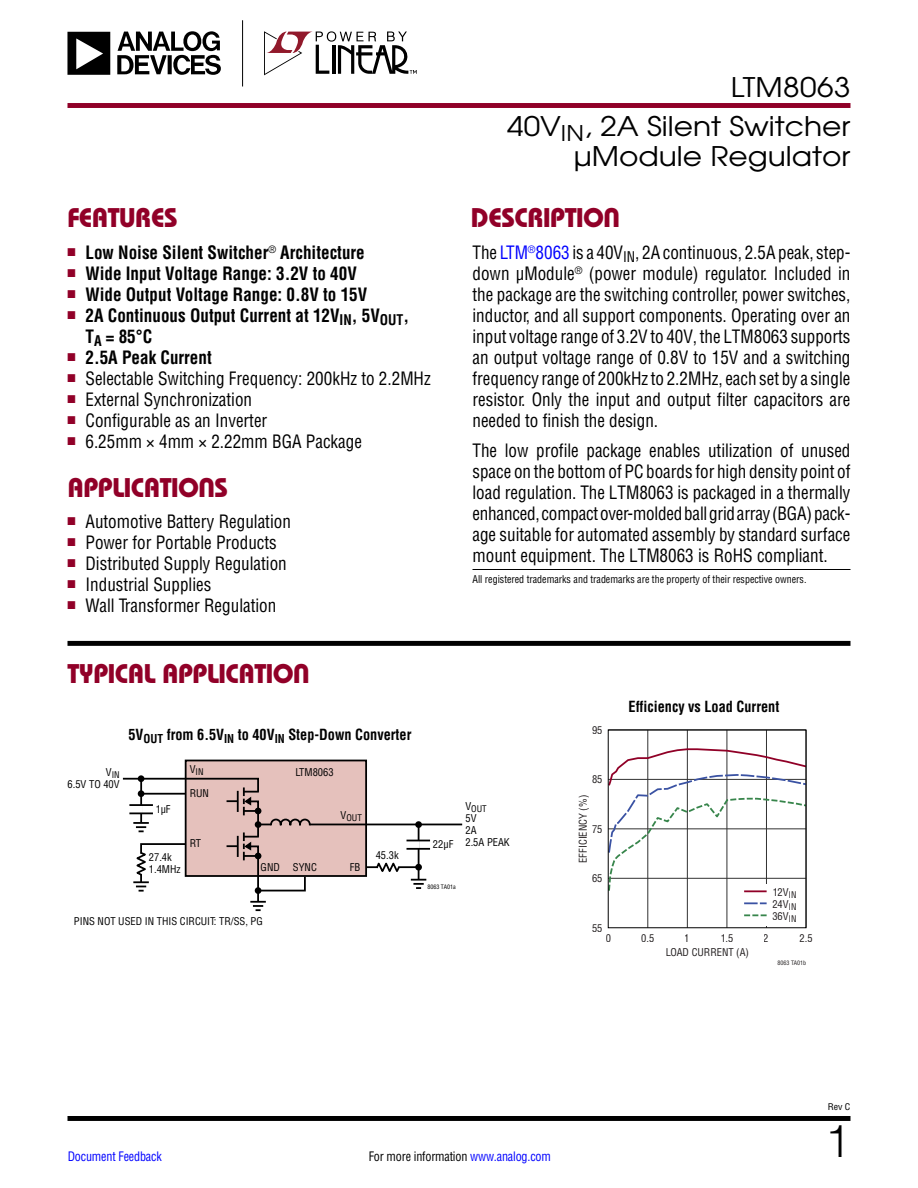
<style>
.page{position:relative;width:918px;height:1188px;background:#fff}
.page>*{position:absolute;margin:0;border:0;box-sizing:border-box;transform-origin:0 0}
.t1{font:300 45px "Helvetica";color:#000}
.t2{font:27px "Linear Bauhaus";letter-spacing:-.02em;color:#910028}
.t3{font:27px/30px "Avant Garde";color:#000;text-align:right;scale:1.1 1}
.t4{font:18px/21px "Linear Helv Cond";color:#000;text-align:justify;scale:.95 1}
.t5{font:700 18px/21px "Linear Helv Cond";color:#000;scale:.95 1}
.t6{font:700 15px "Linear Helv Cond";color:#000;scale:.95 1}
.t7{font:12.75px "Linear Helv Cond";letter-spacing:-.015em;color:#000;scale:.95 1}
.t8{font:12.75px "Linear Helv Cond";letter-spacing:-.015em;color:#00f;scale:.95 1}
.t9{font:10.5px/12px "Linear Helv Cond";color:#000}
.t10{font:10.5px "Linear Helv Cond";color:#000;scale:.95 1}
.t11{font:10.5px/12px "Linear Helv Cond";color:#231f20;text-align:justify}
.t12{font:9px "Linear Helv Cond";color:#000}
.t13{font:9px "Linear Helv Cond";color:#000;scale:1.1 1}
.t14{font:6px "Linear Helv Cond";color:#000}
.t15{font:6px "Linear Helv Cond";color:#231f20}
.s1{color:#00f}
</style>
<div class="page">
<div style="left:68px;top:1116px;width:782px;height:5px;background:#000"></div>
<div style="left:68px;top:103px;width:782px;height:5px;background:#900028"></div>
<hr style="left:242px;top:20px;width:1px;height:66px;background:#000">
<svg style="left:264px;top:31px;width:153px;height:44px"></svg>
<svg style="left:68px;top:31px;width:153px;height:44px"></svg>
<div style="left:68px;top:641px;width:782px;height:5px;background:#000"></div>
<hr style="left:472px;top:569px;width:378px;height:1px;background:#000">
<hr style="left:359px;top:866px;width:60px;height:2px;background:#000">
<div style="left:186px;top:760px;width:180px;height:116px;background:#e5c1bc"></div>
<div style="left:185px;top:760px;width:182px;height:117px;border:2px solid #000"></div>
<hr style="left:418px;top:825px;width:1px;height:59px;background:#000">
<div style="left:415px;top:821px;width:7px;height:7px;background:#000;border-radius:50%"></div>
<div style="left:415px;top:864px;width:7px;height:7px;background:#000;border-radius:50%"></div>
<svg style="left:407px;top:840px;width:23px;height:8px"></svg>
<hr style="left:407px;top:848px;width:23px;height:2px;background:#000">
<hr style="left:258px;top:824px;width:204px;height:1px;background:#000">
<div style="left:138px;top:775px;width:6px;height:7px;background:#000;border-radius:50%"></div>
<svg style="left:376px;top:863px;width:24px;height:9px"></svg>
<svg style="left:411px;top:879px;width:15px;height:10px"></svg>
<svg style="left:122px;top:777px;width:189px;height:134px"></svg>
<hr style="left:648px;top:730px;width:1px;height:198px;background:#323232">
<hr style="left:687px;top:730px;width:1px;height:198px;background:#323232">
<hr style="left:727px;top:730px;width:1px;height:198px;background:#323232">
<hr style="left:766px;top:730px;width:1px;height:198px;background:#323232">
<hr style="left:806px;top:730px;width:1px;height:198px;background:#323232">
<div style="left:740px;top:884px;width:62px;height:42px;background:#fff"></div>
<svg style="left:744px;top:902px;width:23px;height:2px"></svg>
<svg style="left:744px;top:914px;width:23px;height:2px"></svg>
<svg style="left:610px;top:747px;width:194px;height:146px"></svg>
<h2 class="t3" style="left:731px;top:72px;width:110px">LTM8063</h2>
<h2 class="t2" style="left:68px;top:201px;width:112px">FEATURES</h2>
<p class="t5" style="left:67px;top:241px;width:314px"><sup>■</sup> Low Noise Silent Switcher<sup>®</sup> Architecture</p>
<p class="t5" style="left:67px;top:262px;width:306px"><sup>■</sup> Wide Input Voltage Range: 3.2V to 40V</p>
<p class="t5" style="left:67px;top:283px;width:317px"><sup>■</sup> Wide Output Voltage Range: 0.8V to 15V</p>
<p class="t5" style="left:85px;top:304px;width:342px;text-indent:-18px"><sup>■</sup> 2A Continuous Output Current at 12V<sub>IN</sub>, 5V<sub>OUT</sub>,<br>T<sub>A</sub> = 85°C</p>
<p class="t5" style="left:67px;top:346px;width:153px"><sup>■</sup> 2.5A Peak Current</p>
<p class="t4" style="left:67px;top:367px;width:384px"><sup>■</sup> Selectable Switching Frequency: 200kHz to 2.2MHz</p>
<p class="t4" style="left:67px;top:388px;width:196px"><sup>■</sup> External Synchronization</p>
<p class="t4" style="left:67px;top:409px;width:212px"><sup>■</sup> Configurable as an Inverter</p>
<p class="t4" style="left:67px;top:430px;width:311px"><sup>■</sup> 6.25mm × 4mm × 2.22mm BGA Package</p>
<h2 class="t2" style="left:68px;top:470px;width:162px">APPLICATIONS</h2>
<p class="t4" style="left:67px;top:511px;width:237px"><sup>■</sup> Automotive Battery Regulation</p>
<p class="t4" style="left:67px;top:532px;width:222px"><sup>■</sup> Power for Portable Products</p>
<p class="t4" style="left:67px;top:553px;width:232px"><sup>■</sup> Distributed Supply Regulation</p>
<p class="t4" style="left:67px;top:574px;width:153px"><sup>■</sup> Industrial Supplies</p>
<p class="t4" style="left:67px;top:595px;width:221px"><sup>■</sup> Wall Transformer Regulation</p>
<h2 class="t3" style="left:507px;top:111px;width:314px">40V<sub>IN</sub>, 2A Silent Switcher µModule Regulator</h2>
<h2 class="t2" style="left:471px;top:201px;width:151px">DESCRIPTION</h2>
<p class="t4" style="left:472px;top:241px;width:399px">The <span class="s1">LTM</span><sup>®</sup><span class="s1">8063</span> is a 40V<sub>IN</sub>, 2A continuous, 2.5A peak, step&shy;down µModule<sup>®</sup> (power module) regulator. Included in the package are the switching controller, power switches, inductor, and all support components. Operating over an input voltage range of 3.2V to 40V, the LTM8063 supports an output voltage range of 0.8V to 15V and a switching frequency range of 200kHz to 2.2MHz, each set by a single resistor. Only the input and output filter capacitors are needed to finish the design.</p>
<p class="t4" style="left:472px;top:440px;width:399px">The low profile package enables utilization of unused space on the bottom of PC boards for high density point of load regulation. The LTM8063 is packaged in a thermally enhanced, compact over-molded ball grid array (BGA) pack&shy;age suitable for automated assembly by standard surface mount equipment. The LTM8063 is RoHS compliant.</p>
<p class="t10" style="left:472px;top:572px;width:353px">All registered trademarks and trademarks are the property of their respective owners.</p>
<h2 class="t2" style="left:68px;top:657px;width:244px">TYPICAL APPLICATION</h2>
<p class="t6" style="left:129px;top:725px;width:299px">5V<sub>OUT</sub> from 6.5V<sub>IN</sub> to 40V<sub>IN</sub> Step-Down Converter</p>
<p class="t9" style="left:106px;top:766px;width:7px">V</p>
<p class="t12" style="left:190px;top:766px;width:15px"><sup>V</sup>IN</p>
<p class="t12" style="left:112px;top:769px;width:10px">IN</p>
<p class="t9" style="left:67px;top:778px;width:54px">6.5V TO 40V</p>
<p class="t9" style="left:190px;top:787px;width:21px">RUN</p>
<p class="t9" style="left:156px;top:803px;width:16px">1µF</p>
<p class="t9" style="left:190px;top:838px;width:13px">RT</p>
<p class="t9" style="left:295px;top:766px;width:40px">LTM8063</p>
<p class="t12" style="left:341px;top:812px;width:23px"><sup>V</sup>OUT</p>
<p class="t9" style="left:149px;top:851px;width:25px">27.4k</p>
<p class="t9" style="left:376px;top:849px;width:25px">45.3k</p>
<p class="t9" style="left:149px;top:863px;width:33px">1.4MHz</p>
<p class="t9" style="left:261px;top:861px;width:21px">GND</p>
<p class="t9" style="left:350px;top:861px;width:12px">FB</p>
<p class="t9" style="left:293px;top:861px;width:25px">SYNC</p>
<p class="t9" style="left:74px;top:915px;width:190px">PINS NOT USED IN THIS CIRCUIT: TR/SS, PG</p>
<p class="t9" style="left:433px;top:838px;width:22px">22µF</p>
<p class="t12" style="left:465px;top:803px;width:23px"><sup>V</sup>OUT</p>
<p class="t9" style="left:465px;top:812px;width:46px">5V<br>2A<br>2.5A PEAK</p>
<p class="t14" style="left:427px;top:883px;width:30px">8063 TA01a</p>
<p class="t11" style="left:592px;top:724px;width:12px">95</p>
<p class="t11" style="left:592px;top:773px;width:12px">85</p>
<p class="t11" style="left:577px;top:863px;width:69px;rotate:-90deg">EFFICIENCY (%)</p>
<p class="t11" style="left:592px;top:823px;width:12px">75</p>
<p class="t11" style="left:592px;top:872px;width:12px">65</p>
<p class="t11" style="left:592px;top:922px;width:12px">55</p>
<p class="t6" style="left:629px;top:697px;width:160px">Efficiency vs Load Current</p>
<p class="t11" style="left:772px;top:886px;width:26px">12V<sub>IN </sub>24V<sub>IN </sub>36V<sub>IN</sub></p>
<p class="t11" style="left:606px;top:932px;width:7px">0</p>
<p class="t11" style="left:641px;top:932px;width:15px">0.5</p>
<p class="t11" style="left:685px;top:932px;width:7px">1</p>
<p class="t11" style="left:720px;top:932px;width:15px">1.5</p>
<p class="t11" style="left:764px;top:932px;width:7px">2</p>
<p class="t11" style="left:799px;top:932px;width:15px">2.5</p>
<p class="t11" style="left:665px;top:946px;width:85px">LOAD CURRENT (A)</p>
<p class="t15" style="left:778px;top:959px;width:30px">8063 TA01b</p>
<p class="t13" style="left:828px;top:1102px;width:22px">Rev C</p>
<p class="t8" style="left:68px;top:1148px;width:101px">Document Feedback</p>
<p class="t7" style="left:369px;top:1148px;width:193px">For more information <span class="s1">www.analog.com</span></p>
<h1 class="t1" style="left:825px;top:1113px;width:27px">1</h1>
</div>
